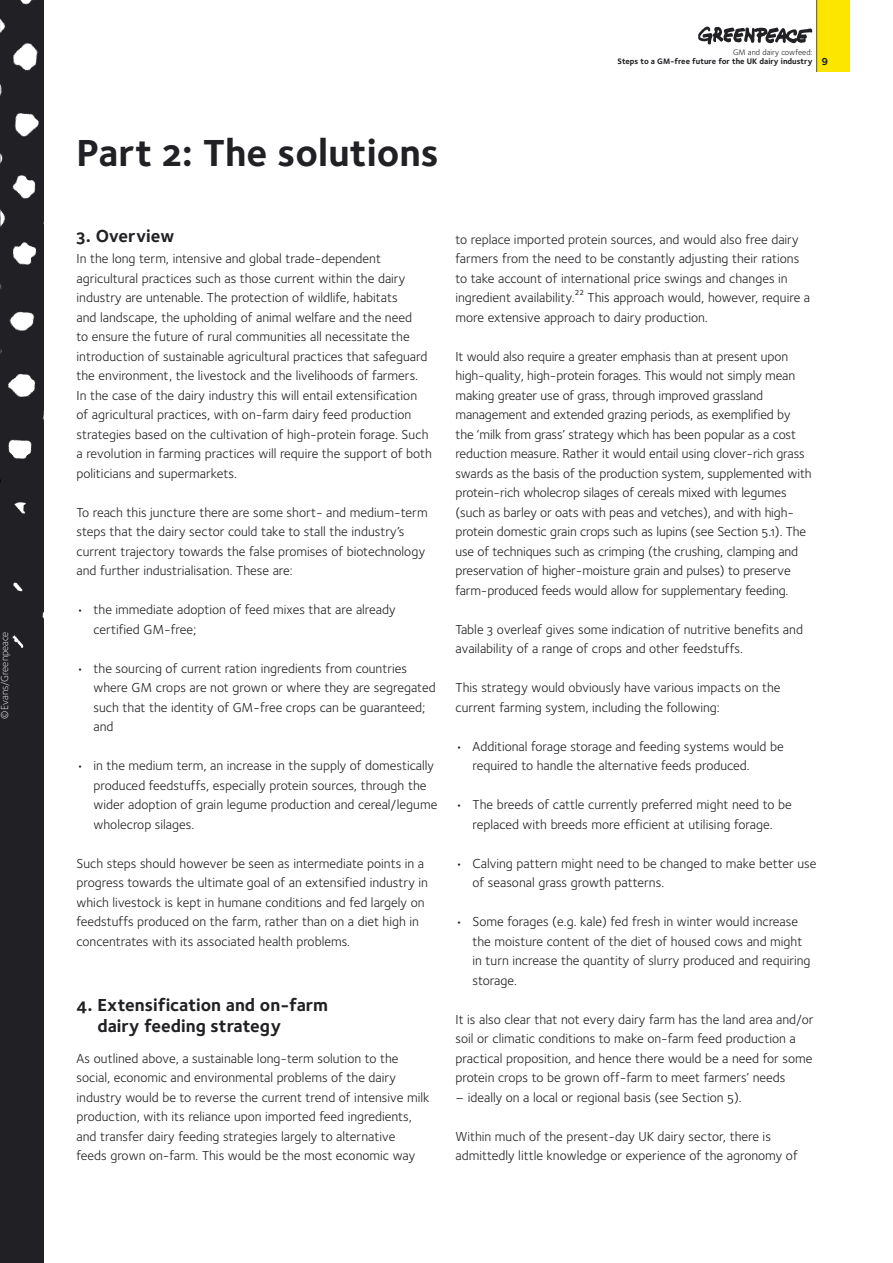
<style>
.page{position:relative;width:893px;height:1263px;background:#fff}
.page>*{position:absolute;margin:0;border:0;box-sizing:border-box;transform-origin:0 0}
.t1{font:39px "Foundry Sterling Bold OSF";color:#212125}
.t2{font:18px/21px "Foundry Sterling Bold OSF";color:#212125}
.t3{font:13.5px/19.5px "Foundry Sterling Book OSF";color:#212125}
.t4{font:300 10.5px "Foundry Sterling";color:#fff}
.t5{font:8.25px "Foundry Sterling Bold OSF";color:#212125}
.t6{font:8.25px "Foundry Sterling Book OSF";color:#212125}
.t7{font:500 7.5px "Foundry Sterling";color:#212125}
.s1{font-family:"Foundry Sterling";font-weight:700;font-size:10.5px}
</style>
<div class="page">
<div style="left:817px;top:0;width:33px;height:72px;background:#fce600"></div>
<hr style="left:816px;top:0;width:1px;height:72px;background:#4b4e4e">
<svg style="left:698px;top:27px;width:114px;height:18px"></svg>
<div style="left:0;top:0;width:44px;height:1263px;background:#212125"></div>
<p class="t4" style="left:-1px;top:719px;width:89px;rotate:-90deg">©Evans/Greenpeace</p>
<p class="t6" style="left:733px;top:47px;width:81px">GM and dairy cowfeed:</p>
<p class="t5" style="left:617px;top:57px;width:212px">Steps to a GM-free future for the UK dairy industry <span class="s1">9</span></p>
<h1 class="t1" style="left:77px;top:130px;width:364px">Part 2: The solutions</h1>
<h2 class="t2" style="left:77px;top:225px;width:99px">3. Overview</h2>
<p class="t3" style="left:77px;top:249px;width:357px">In the long term, intensive and global trade-dependent agricultural practices such as those current within the dairy industry are untenable. The protection of wildlife, habitats<br>and landscape, the upholding of animal welfare and the need<br>to ensure the future of rural communities all necessitate the introduction of sustainable agricultural practices that safeguard the environment, the livestock and the livelihoods of farmers.<br>In the case of the dairy industry this will entail extensification of agricultural practices, with on-farm dairy feed production strategies based on the cultivation of high-protein forage. Such a revolution in farming practices will require the support of both politicians and supermarkets.</p>
<p class="t3" style="left:77px;top:502px;width:353px">To reach this juncture there are some short- and medium-term steps that the dairy sector could take to stall the industry’s current trajectory towards the false promises of biotechnology and further industrialisation. These are:</p>
<p class="t3" style="left:94px;top:600px;width:304px;text-indent:-17px">• the immediate adoption of feed mixes that are already certified GM-free;</p>
<p class="t3" style="left:94px;top:658px;width:344px;text-indent:-17px">• the sourcing of current ration ingredients from countries where GM crops are not grown or where they are segregated such that the identity of GM-free crops can be guaranteed; and</p>
<p class="t3" style="left:94px;top:756px;width:345px;text-indent:-17px">• in the medium term, an increase in the supply of domestically produced feedstuffs, especially protein sources, through the wider adoption of grain legume production and cereal/legume wholecrop silages.</p>
<p class="t3" style="left:77px;top:853px;width:353px">Such steps should however be seen as intermediate points in a progress towards the ultimate goal of an extensified industry in which livestock is kept in humane conditions and fed largely on feedstuffs produced on the farm, rather than on a diet high in concentrates with its associated health problems.</p>
<h2 class="t2" style="left:97px;top:994px;width:232px;text-indent:-21px">4. Extensification and on-farm dairy feeding strategy</h2>
<p class="t3" style="left:77px;top:1048px;width:354px">As outlined above, a sustainable long-term solution to the social, economic and environmental problems of the dairy industry would be to reverse the current trend of intensive milk production, with its reliance upon imported feed ingredients, and transfer dairy feeding strategies largely to alternative<br>feeds grown on-farm. This would be the most economic way</p>
<p class="t3" style="left:455px;top:229px;width:345px">to replace imported protein sources, and would also free dairy farmers from the need to be constantly adjusting their rations to take account of international price swings and changes in ingredient availability.</p>
<p class="t7" style="left:575px;top:288px;width:11px">22</p>
<p class="t3" style="left:455px;top:288px;width:356px;text-indent:132px">This approach would, however, require a more extensive approach to dairy production.</p>
<p class="t3" style="left:455px;top:346px;width:358px">It would also require a greater emphasis than at present upon high-quality, high-protein forages. This would not simply mean making greater use of grass, through improved grassland management and extended grazing periods, as exemplified by the ‘milk from grass’ strategy which has been popular as a cost reduction measure. Rather it would entail using clover-rich grass swards as the basis of the production system, supplemented with protein-rich wholecrop silages of cereals mixed with legumes (such as barley or oats with peas and vetches), and with high&shy;protein domestic grain crops such as lupins (see Section 5.1). The use of techniques such as crimping (the crushing, clamping and preservation of higher-moisture grain and pulses) to preserve farm-produced feeds would allow for supplementary feeding.</p>
<p class="t3" style="left:455px;top:619px;width:349px">Table 3 overleaf gives some indication of nutritive benefits and availability of a range of crops and other feedstuffs.</p>
<p class="t3" style="left:455px;top:678px;width:326px">This strategy would obviously have various impacts on the current farming system, including the following:</p>
<p class="t3" style="left:472px;top:736px;width:313px;text-indent:-17px">• Additional forage storage and feeding systems would be required to handle the alternative feeds produced.</p>
<p class="t3" style="left:455px;top:795px;width:338px;text-align:center">• The breeds of cattle currently preferred might need to be replaced with breeds more efficient at utilising forage.</p>
<p class="t3" style="left:472px;top:853px;width:345px;text-indent:-17px">• Calving pattern might need to be changed to make better use of seasonal grass growth patterns.</p>
<p class="t3" style="left:472px;top:912px;width:340px;text-indent:-17px">• Some forages (e.g. kale) fed fresh in winter would increase the moisture content of the diet of housed cows and might in turn increase the quantity of slurry produced and requiring storage.</p>
<p class="t3" style="left:455px;top:1009px;width:359px">It is also clear that not every dairy farm has the land area and/or soil or climatic conditions to make on-farm feed production a practical proposition, and hence there would be a need for some protein crops to be grown off-farm to meet farmers’ needs</p>
<p class="t3" style="left:455px;top:1087px;width:288px">– ideally on a local or regional basis (see Section 5).</p>
<p class="t3" style="left:455px;top:1126px;width:344px">Within much of the present-day UK dairy sector, there is admittedly little knowledge or experience of the agronomy of</p>
</div>
